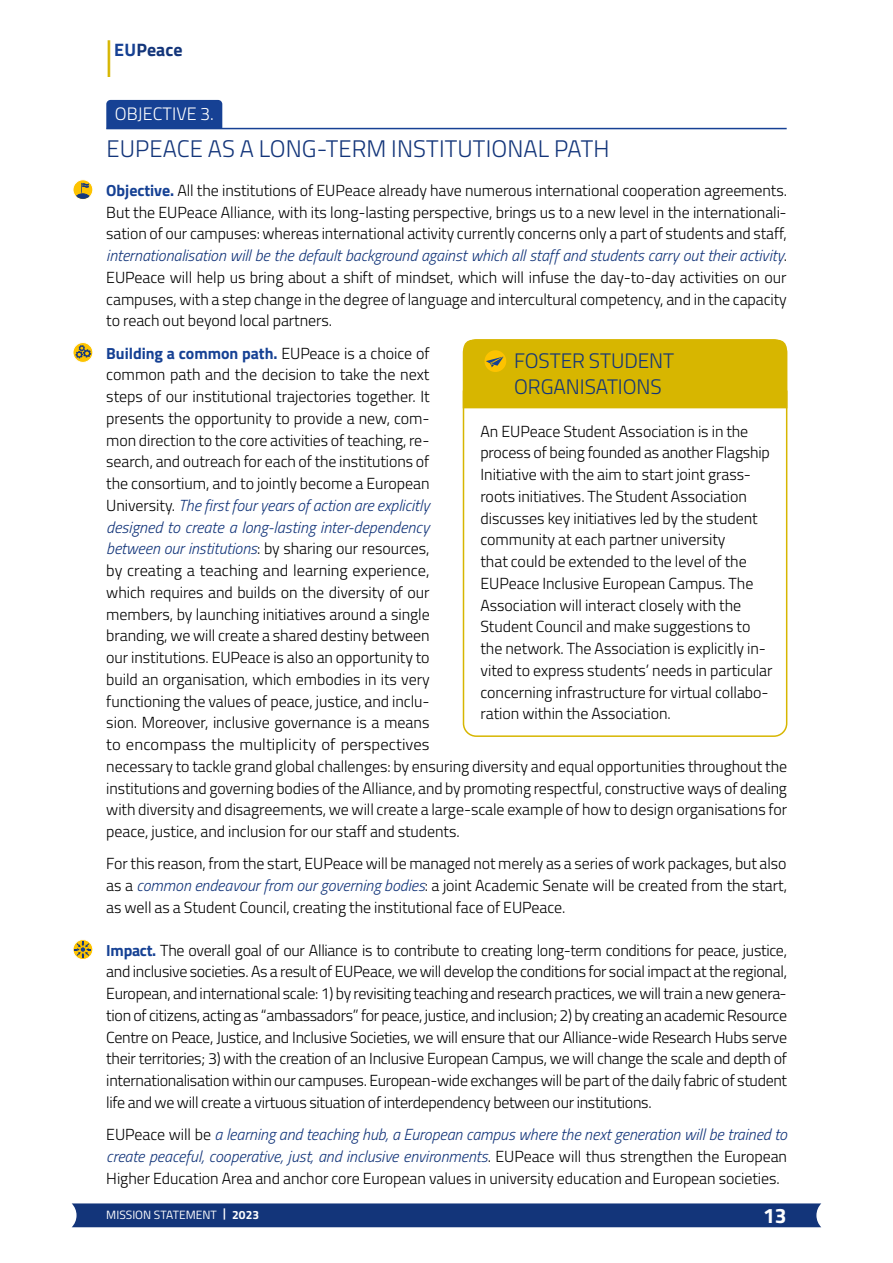
<style>
.page{position:relative;width:893px;height:1263px;background:#fff}
.page>*{position:absolute;margin:0;border:0;box-sizing:border-box;transform-origin:0 0}
.t1{font:700 54px "Titillium";color:#d7b600;scale:.33 1}
.t2{font:300 24px "Titillium";letter-spacing:.005em;color:#13357a}
.t3{font:300 21px/25.5px "Titillium";letter-spacing:-.005em;color:#13357a}
.t4{font:700 21px "Titillium";color:#fff}
.t5{font:300 18px "Titillium";letter-spacing:.005em;color:#fff}
.t6{font:700 18px "Titillium";letter-spacing:.01em;color:#13357a}
.t7{font:300 16.05px/21.8px "Titillium";letter-spacing:-.005em;color:#000;text-align:justify}
.t8{font:12px "Titillium";color:#fff}
.t9{font:700 12px "Titillium";color:#fff}
.s1{color:#164194}
.s2{font-weight:700;color:#164194}
.s3{font-style:italic;color:#13357a}
.s4{font-family:"Arial"}
</style>
<div class="page">
<div style="left:106px;top:100px;width:116px;height:28px;background:#164194"></div>
<hr style="left:106px;top:128px;width:681px;height:1px;background:#164194">
<svg style="left:73px;top:180px;width:20px;height:20px"></svg>
<div style="left:73px;top:180px;width:20px;height:20px;border:1px solid #fff;border-radius:50%"></div>
<svg style="left:74px;top:183px;width:18px;height:16px"></svg>
<svg style="left:73px;top:343px;width:20px;height:19px"></svg>
<div style="left:73px;top:342px;width:20px;height:20px;border:1px solid #fff;border-radius:50%"></div>
<svg style="left:75px;top:345px;width:16px;height:13px"></svg>
<div style="left:73px;top:940px;width:20px;height:19px;background:#fefbef;border-radius:50%"></div>
<div style="left:73px;top:939px;width:20px;height:20px;border:1px solid #fff;border-radius:50%"></div>
<svg style="left:75px;top:941px;width:16px;height:17px"></svg>
<div style="left:462px;top:339px;width:326px;height:50px;background:#d7b600"></div>
<svg style="left:462px;top:389px;width:326px;height:348px"></svg>
<div style="left:72px;top:1203px;width:749px;height:24px;background:#13357a"></div>
<h1 class="t1" style="left:106px;top:17px;width:17px">I</h1>
<p class="t6" style="left:114px;top:36px;width:70px"><span class="s1">EU</span>Peace</p>
<p class="t5" style="left:115px;top:100px;width:100px">OBJECTIVE 3.</p>
<h2 class="t2" style="left:106px;top:131px;width:505px">EUPEACE AS A LONG-TERM INSTITUTIONAL PATH</h2>
<p class="t7" style="left:106px;top:179px;width:682px"><span class="s2">Objective.</span> All the institutions of EUPeace already have numerous international cooperation agreements.<br>But the EUPeace Alliance, with its long-lasting perspective, brings us to a new level in the internationali&shy;sation of our campuses: whereas international activity currently concerns only a part of students and staff, <span class="s3">internationalisation will be the default background against which all staff and students carry out their activity</span>.<br>EUPeace will help us bring about a shift of mindset, which will infuse the day-to-day activities on our campuses, with a step change in the degree of language and intercultural competency, and in the capacity to reach out beyond local partners.</p>
<p class="t7" style="left:106px;top:341px;width:682px;text-align:left"><span class="s2">Building a common path.</span> EUPeace is a choice of<br>common path and the decision to take the next<br>steps of our institutional trajectories together. It<br>presents the opportunity to provide a new, com-<br>mon direction to the core activities of teaching, re-<br>search, and outreach for each of the institutions of<br>the consortium, and to jointly become a European<br>University. <span class="s3">The first four years of action are explicitly<br>designed to create a long-lasting inter-dependency<br>between our institutions</span>: by sharing our resources,<br>by creating a teaching and learning experience,<br>which requires and builds on the diversity of our<br>members, by launching initiatives around a single<br>branding, we will create a shared destiny between<br>our institutions. EUPeace is also an opportunity to<br>build an organisation, which embodies in its very<br>functioning the values of peace, justice, and inclu-<br>sion. Moreover, inclusive governance is a means<br>to encompass the multiplicity of perspectives<br>necessary to tackle grand global challenges: by ensuring diversity and equal opportunities throughout the institutions and governing bodies of the Alliance, and by promoting respectful, constructive ways of dealing with diversity and disagreements, we will create a large-scale example of how to design organisations for peace, justice, and inclusion for our staff and students.</p>
<p class="t7" style="left:106px;top:852px;width:682px">For this reason, from the start, EUPeace will be managed not merely as a series of work packages, but also as a <span class="s3">common endeavour from our governing bodies</span>: a joint Academic Senate will be created from the start, as well as a Student Council, creating the institutional face of EUPeace.</p>
<p class="t7" style="left:106px;top:938px;width:682px"><span class="s2">Impact.</span> The overall goal of our Alliance is to contribute to creating long-term conditions for peace, justice, and inclusive societies. As a result of EUPeace, we will develop the conditions for social impact at the regional, European, and international scale: 1) by revisiting teaching and research practices, we will train a new genera&shy;tion of citizens, acting as “ambassadors” for peace, justice, and inclusion; 2) by creating an academic Resource Centre on Peace, Justice, and Inclusive Societies, we will ensure that our Alliance-wide Research Hubs serve their territories; 3) with the creation of an Inclusive European Campus, we will change the scale and depth of internationalisation within our campuses. European-wide exchanges will be part of the daily fabric of student life and we will create a virtuous situation of interdependency between our institutions.</p>
<p class="t7" style="left:106px;top:1123px;width:682px">EUPeace will be <span class="s3">a learning and teaching hub, a European campus where the next generation will be trained to create peaceful, cooperative, just, and inclusive environments</span>. EUPeace will thus strengthen the European Higher Education Area and anchor core European values in university education and European societies.</p>
<h3 class="t3" style="left:514px;top:347px;width:162px">FOSTER STUDENT<br>ORGANISATIONS</h3>
<p class="t7" style="left:480px;top:419px;width:293px;text-align:left">An EUPeace Student Association is in the process of being founded as another Flagship Initiative with the aim to start joint grass&shy;roots initiatives. The Student Association discusses key initiatives led by the student community at each partner university<br>that could be extended to the level of the EUPeace Inclusive European Campus. The Association will interact closely with the Student Council and make suggestions to the network. The Association is explicitly in&shy;vited to express students’ needs in particular concerning infrastructure for virtual collabo&shy;ration within the Association.</p>
<p class="t9" style="left:223px;top:1205px;width:38px"><span class="s4">|</span> 2023</p>
<p class="t8" style="left:106px;top:1206px;width:112px">MISSION STATEMENT</p>
<h3 class="t4" style="left:763px;top:1200px;width:25px">13</h3>
</div>
